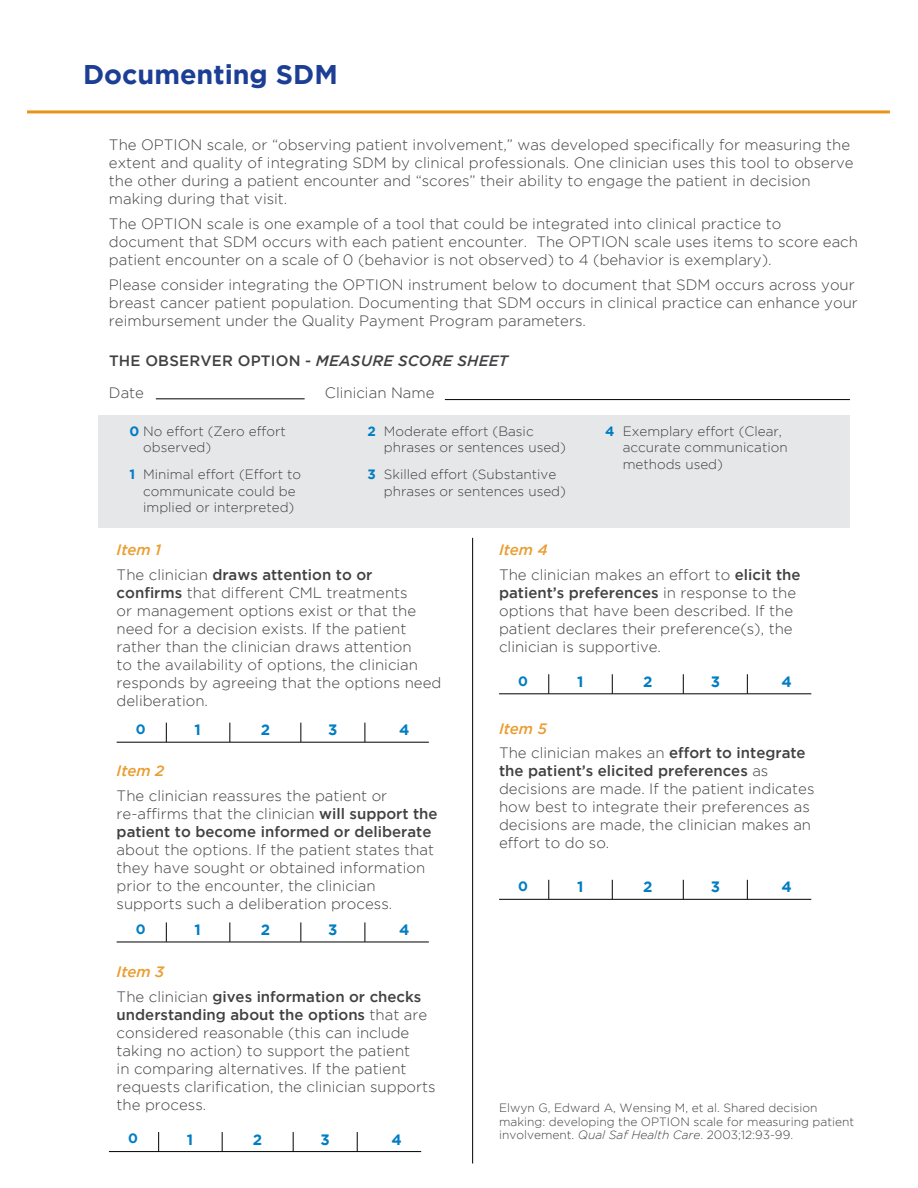
<style>
.page{position:relative;width:918px;height:1188px;background:#fff}
.page>*{position:absolute;margin:0;border:0;box-sizing:border-box;transform-origin:0 0}
.t1{font:700 27px "Gotham";color:#1c3e94}
.t2{font:300 15px/18px "Gotham";color:#414042}
.t3{font:500 15px/24.8px "Gotham";color:#414042}
.t4{font:700 15px "Gotham";color:#007dc3}
.t5{font:italic 500 15px "Gotham";color:#ea9d30}
.t6{font:300 13.5px/16.5px "Gotham";color:#414042}
.t7{font:700 13.5px "Gotham";color:#007dc3}
.t8{font:300 12px/13.5px "Gotham";color:#414042}
.s1{font-style:italic}
.s2{font-weight:300}
.s3{font-weight:700;color:#007dc3}
.s4{font-style:italic;color:#ea9d30}
.s5{font-weight:500}
.s6{font-weight:500;font-style:italic;color:#ea9d30}
</style>
<div class="page">
<div style="left:98px;top:415px;width:752px;height:112px;background:#e6e7e8"></div>
<hr style="left:156px;top:399px;width:149px;height:1px;background:#000">
<hr style="left:445px;top:399px;width:405px;height:1px;background:#000">
<hr style="left:472px;top:538px;width:1px;height:625px;background:#000">
<svg style="left:166px;top:723px;width:1px;height:19px"></svg>
<svg style="left:230px;top:723px;width:1px;height:19px"></svg>
<svg style="left:301px;top:723px;width:1px;height:19px"></svg>
<svg style="left:365px;top:723px;width:1px;height:19px"></svg>
<hr style="left:117px;top:742px;width:312px;height:1px;background:#000">
<svg style="left:166px;top:922px;width:1px;height:20px"></svg>
<svg style="left:230px;top:922px;width:1px;height:20px"></svg>
<svg style="left:301px;top:922px;width:1px;height:20px"></svg>
<svg style="left:365px;top:922px;width:1px;height:20px"></svg>
<hr style="left:117px;top:942px;width:312px;height:1px;background:#000">
<svg style="left:158px;top:1132px;width:1px;height:19px"></svg>
<svg style="left:222px;top:1132px;width:1px;height:19px"></svg>
<svg style="left:293px;top:1132px;width:1px;height:19px"></svg>
<svg style="left:357px;top:1132px;width:1px;height:19px"></svg>
<hr style="left:109px;top:1151px;width:312px;height:1px;background:#000">
<svg style="left:549px;top:674px;width:1px;height:20px"></svg>
<svg style="left:612px;top:674px;width:1px;height:20px"></svg>
<svg style="left:683px;top:674px;width:1px;height:20px"></svg>
<svg style="left:747px;top:674px;width:1px;height:20px"></svg>
<hr style="left:499px;top:694px;width:312px;height:1px;background:#000">
<svg style="left:549px;top:880px;width:1px;height:19px"></svg>
<svg style="left:612px;top:880px;width:1px;height:19px"></svg>
<svg style="left:683px;top:880px;width:1px;height:19px"></svg>
<svg style="left:747px;top:880px;width:1px;height:19px"></svg>
<hr style="left:499px;top:899px;width:312px;height:1px;background:#000">
<hr style="left:27px;top:110px;width:863px;height:3px;background:#e8941a">
<h1 class="t1" style="left:83px;top:59px;width:256px">Documenting SDM</h1>
<p class="t2" style="left:109px;top:136px;width:746px">The OPTION scale, or “observing patient involvement,” was developed specifically for measuring the extent and quality of integrating SDM by clinical professionals. One clinician uses this tool to observe the other during a patient encounter and “scores” their ability to engage the patient in decision making during that visit.</p>
<p class="t2" style="left:109px;top:214px;width:751px">The OPTION scale is one example of a tool that could be integrated into clinical practice to document that SDM occurs with each patient encounter. The OPTION scale uses items to score each patient encounter on a scale of 0 (behavior is not observed) to 4 (behavior is exemplary).</p>
<p class="t2" style="left:109px;top:275px;width:750px">Please consider integrating the OPTION instrument below to document that SDM occurs across your breast cancer patient population. Documenting that SDM occurs in clinical practice can enhance your reimbursement under the Quality Payment Program parameters.</p>
<p class="t3" style="left:109px;top:345px;width:401px;line-height:31.5px">THE OBSERVER OPTION - <span class="s1">MEASURE SCORE SHEET<br></span><span class="s2">Date</span></p>
<p class="t2" style="left:325px;top:383px;width:111px">Clinician Name</p>
<p class="t6" style="left:143px;top:423px;width:144px;text-indent:-14px"><span class="s3">0</span> No effort (Zero effort observed)</p>
<p class="t6" style="left:143px;top:466px;width:160px;text-indent:-14px"><span class="s3">1</span> Minimal effort (Effort to communicate could be implied or interpreted)</p>
<p class="t6" style="left:384px;top:423px;width:184px;text-indent:-17px"><span class="s3">2</span> Moderate effort (Basic phrases or sentences used)</p>
<p class="t6" style="left:384px;top:466px;width:184px;text-indent:-16px"><span class="s3">3</span> Skilled effort (Substantive phrases or sentences used)</p>
<p class="t6" style="left:623px;top:423px;width:166px;text-indent:-17px"><span class="s3">4</span> Exemplary effort (Clear, accurate communication methods used)</p>
<p class="t3" style="left:117px;top:537px;width:257px"><span class="s4">Item 1<br></span><span class="s2">The clinician</span> draws attention to or</p>
<p class="t2" style="left:117px;top:583px;width:326px"><span class="s5">confirms</span> that different CML treatments<br>or management options exist or that the need for a decision exists. If the patient rather than the clinician draws attention<br>to the availability of options, the clinician responds by agreeing that the options need deliberation.</p>
<p class="t7" style="left:136px;top:721px;width:11px">0</p>
<p class="t4" style="left:195px;top:721px;width:8px">1</p>
<p class="t4" style="left:261px;top:721px;width:11px">2</p>
<p class="t4" style="left:328px;top:721px;width:11px">3</p>
<p class="t4" style="left:399px;top:721px;width:12px">4</p>
<p class="t5" style="left:117px;top:762px;width:49px">Item 2</p>
<p class="t2" style="left:117px;top:787px;width:323px">The clinician reassures the patient or re-affirms that the clinician <span class="s5">will support the patient to become informed or deliberate</span></p>
<p class="t2" style="left:117px;top:841px;width:319px">about the options. If the patient states that they have sought or obtained information prior to the encounter, the clinician supports such a deliberation process.</p>
<p class="t7" style="left:136px;top:921px;width:11px">0</p>
<p class="t4" style="left:195px;top:921px;width:8px">1</p>
<p class="t4" style="left:261px;top:921px;width:11px">2</p>
<p class="t4" style="left:328px;top:921px;width:11px">3</p>
<p class="t4" style="left:399px;top:921px;width:12px">4</p>
<p class="t3" style="left:117px;top:959px;width:306px"><span class="s4">Item 3<br></span><span class="s2">The clinician</span> gives information or checks</p>
<p class="t2" style="left:117px;top:1005px;width:321px"><span class="s5">understanding about the options</span> that are considered reasonable (this can include taking no action) to support the patient<br>in comparing alternatives. If the patient requests clarification, the clinician supports the process.</p>
<p class="t7" style="left:128px;top:1131px;width:11px">0</p>
<p class="t4" style="left:187px;top:1131px;width:8px">1</p>
<p class="t4" style="left:253px;top:1131px;width:11px">2</p>
<p class="t4" style="left:321px;top:1131px;width:11px">3</p>
<p class="t4" style="left:391px;top:1131px;width:12px">4</p>
<p class="t2" style="left:499px;top:537px;width:303px;line-height:24.8px"><span class="s6">Item 4<br></span>The clinician makes an effort to <span class="s5">elicit the</span></p>
<p class="t2" style="left:499px;top:583px;width:299px"><span class="s5">patient’s preferences</span> in response to the options that have been described. If the patient declares their preference(s), the clinician is supportive.</p>
<p class="t7" style="left:518px;top:673px;width:11px">0</p>
<p class="t4" style="left:577px;top:673px;width:8px">1</p>
<p class="t4" style="left:643px;top:673px;width:11px">2</p>
<p class="t4" style="left:711px;top:673px;width:11px">3</p>
<p class="t4" style="left:782px;top:673px;width:12px">4</p>
<p class="t2" style="left:499px;top:716px;width:308px;line-height:24.8px"><span class="s6">Item 5<br></span>The clinician makes an <span class="s5">effort to integrate</span></p>
<p class="t2" style="left:499px;top:762px;width:317px"><span class="s5">the patient’s elicited preferences</span> as decisions are made. If the patient indicates how best to integrate their preferences as decisions are made, the clinician makes an effort to do so.</p>
<p class="t7" style="left:518px;top:879px;width:11px">0</p>
<p class="t4" style="left:577px;top:878px;width:8px">1</p>
<p class="t4" style="left:643px;top:878px;width:11px">2</p>
<p class="t4" style="left:711px;top:878px;width:11px">3</p>
<p class="t4" style="left:782px;top:878px;width:12px">4</p>
<p class="t8" style="left:499px;top:1101px;width:357px">Elwyn G, Edward A, Wensing M, et al. Shared decision making: developing the OPTION scale for measuring patient involvement. <span class="s1">Qual Saf Health Care</span>. 2003;12:93-99.</p>
</div>
